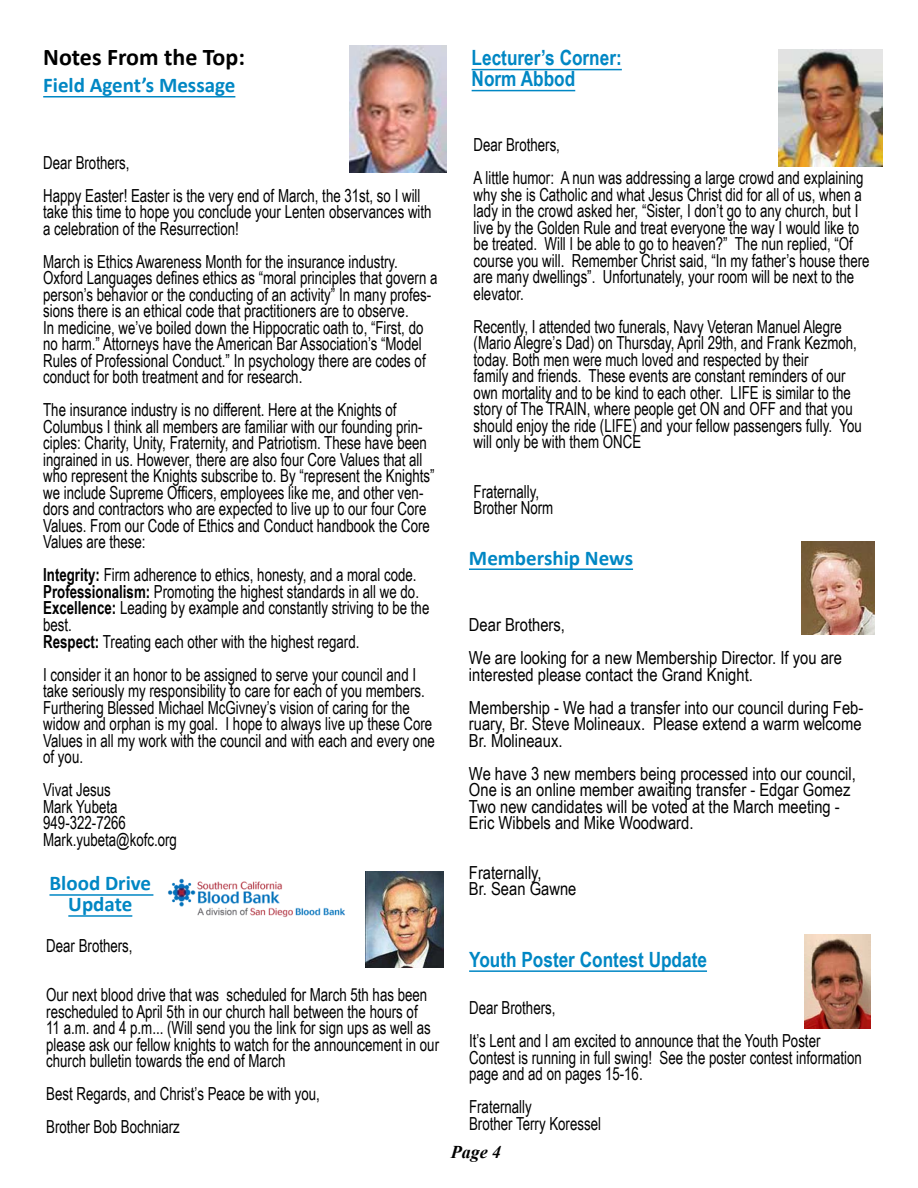
<style>
.page{position:relative;width:918px;height:1188px;background:#fff}
.page>*{position:absolute;margin:0;border:0;box-sizing:border-box;transform-origin:0 0}
.t1{font:700 24px "Calibri";color:#000}
.t2{font:700 21px/21px "Arial Narrow";color:#0087c4}
.t3{font:700 21px/21px "Calibri";color:#0087c4;text-align:center}
.t4{font:18px/16.5px "Arial Narrow";color:#000;scale:.9 1}
.t5{font:18px/16.5px "Arial Narrow";color:#000}
.t6{font:italic 700 18px "Times New Roman";color:#000}
.s1{font-weight:700}
</style>
<div class="page">
<hr style="left:43px;top:96px;width:192px;height:2px;background:#0087c4">
<img style="left:349px;top:46px;width:98px;height:126px">
<img style="left:779px;top:50px;width:104px;height:116px">
<hr style="left:472px;top:69px;width:150px;height:1px;background:#0087c4">
<hr style="left:472px;top:90px;width:103px;height:1px;background:#0087c4">
<hr style="left:49px;top:894px;width:104px;height:2px;background:#0087c4">
<hr style="left:68px;top:915px;width:64px;height:2px;background:#0087c4">
<img style="left:365px;top:872px;width:79px;height:96px">
<img style="left:168px;top:878px;width:177px;height:40px">
<hr style="left:469px;top:568px;width:164px;height:2px;background:#0087c4">
<img style="left:801px;top:541px;width:74px;height:94px">
<hr style="left:469px;top:970px;width:238px;height:2px;background:#0087c4">
<img style="left:804px;top:934px;width:66px;height:95px">
<h1 class="t1" style="left:43px;top:40px;width:203px">Notes From the Top:</h1>
<p class="t3" style="left:43px;top:75px;width:194px">Field Agent’s Message</p>
<p class="t2" style="left:472px;top:46px;width:152px">Lecturer’s Corner:<br>Norm Abbod</p>
<p class="t4" style="left:43px;top:145px;width:421px;line-height:33px">Dear Brothers,<br>Happy Easter! Easter is the very end of March, the 31st, so I will</p>
<p class="t4" style="left:43px;top:203px;width:433px">take this time to hope you conclude your Lenten observances with a celebration of the Resurrection!</p>
<p class="t4" style="left:43px;top:253px;width:440px">March is Ethics Awareness Month for the insurance industry.<br>Oxford Languages defines ethics as “moral principles that govern a person’s behavior or the conducting of an activity” In many profes&shy;sions there is an ethical code that practitioners are to observe.<br>In medicine, we’ve boiled down the Hippocratic oath to, “First, do no harm.” Attorneys have the American Bar Association’s “Model Rules of Professional Conduct.” In psychology there are codes of conduct for both treatment and for research.</p>
<p class="t4" style="left:43px;top:401px;width:436px">The insurance industry is no different. Here at the Knights of Columbus I think all members are familiar with our founding prin&shy;ciples: Charity, Unity, Fraternity, and Patriotism. These have been ingrained in us. However, there are also four Core Values that all who represent the Knights subscribe to. By “represent the Knights” we include Supreme Officers, employees like me, and other ven&shy;dors and contractors who are expected to live up to our four Core Values. From our Code of Ethics and Conduct handbook the Core Values are these:</p>
<p class="t4" style="left:43px;top:566px;width:431px"><span class="s1">Integrity:</span> Firm adherence to ethics, honesty, and a moral code.<br><span class="s1">Professionalism:</span> Promoting the highest standards in all we do.<br><span class="s1">Excellence:</span> Leading by example and constantly striving to be the best.<br><span class="s1">Respect:</span> Treating each other with the highest regard.</p>
<p class="t4" style="left:43px;top:665px;width:437px">I consider it an honor to be assigned to serve your council and I take seriously my responsibility to care for each of you members.<br>Furthering Blessed Michael McGivney’s vision of caring for the widow and orphan is my goal. I hope to always live up these Core Values in all my work with the council and with each and every one of you.</p>
<p class="t4" style="left:43px;top:781px;width:150px">Vivat Jesus<br>Mark Yubeta<br>949-322-7266<br>Mark.yubeta@kofc.org</p>
<p class="t3" style="left:49px;top:873px;width:103px">Blood Drive<br>Update</p>
<p class="t4" style="left:46px;top:936px;width:97px">Dear Brothers,</p>
<p class="t4" style="left:46px;top:986px;width:438px">Our next blood drive that was scheduled for March 5th has been rescheduled to April 5th in our church hall between the hours of<br>11 a.m. and 4 p.m... (Will send you the link for sign ups as well as please ask our fellow knights to watch for the announcement in our church bulletin towards the end of March</p>
<p class="t4" style="left:46px;top:1077px;width:306px;line-height:33px">Best Regards, and Christ’s Peace be with you,<br>Brother Bob Bochniarz</p>
<p class="t4" style="left:474px;top:128px;width:435px;line-height:33px">Dear Brothers,<br>A little humor: A nun was addressing a large crowd and explaining</p>
<p class="t4" style="left:474px;top:186px;width:441px">why she is Catholic and what Jesus Christ did for all of us, when a lady in the crowd asked her, “Sister, I don’t go to any church, but I live by the Golden Rule and treat everyone the way I would like to be treated. Will I be able to go to heaven?” The nun replied, “Of course you will. Remember Christ said, “In my father’s house there are many dwellings”. Unfortunately, your room will be next to the elevator.</p>
<p class="t4" style="left:474px;top:318px;width:433px">Recently, I attended two funerals, Navy Veteran Manuel Alegre (Mario Alegre’s Dad) on Thursday, April 29th, and Frank Kezmoh, today. Both men were much loved and respected by their<br>family and friends. These events are constant reminders of our own mortality and to be kind to each other. LIFE is similar to the story of The TRAIN, where people get ON and OFF and that you should enjoy the ride (LIFE) and your fellow passengers fully. You will only be with them ONCE</p>
<p class="t4" style="left:474px;top:483px;width:90px">Fraternally,<br>Brother Norm</p>
<p class="t3" style="left:469px;top:547px;width:166px">Membership News</p>
<p class="t5" style="left:469px;top:608px;width:375px;line-height:33px">Dear Brothers,<br>We are looking for a new Membership Director. If you are</p>
<p class="t5" style="left:469px;top:657px;width:396px;line-height:33px">interested please contact the Grand Knight.<br>Membership - We had a transfer into our council during Feb-</p>
<p class="t5" style="left:469px;top:715px;width:394px">ruary, Br. Steve Molineaux. Please extend a warm welcome<br>Br. Molineaux.</p>
<p class="t5" style="left:469px;top:765px;width:388px">We have 3 new members being processed into our council, One is an online member awaiting transfer - Edgar Gomez Two new candidates will be voted at the March meeting - Eric Wibbels and Mike Woodward.</p>
<p class="t5" style="left:469px;top:864px;width:109px">Fraternally,<br>Br. Sean Gawne</p>
<p class="t2" style="left:469px;top:948px;width:239px">Youth Poster Contest Update</p>
<p class="t4" style="left:469px;top:991px;width:392px;line-height:33px">Dear Brothers,<br>It’s Lent and I am excited to announce that the Youth Poster</p>
<p class="t4" style="left:469px;top:1049px;width:438px">Contest is running in full swing! See the poster contest information page and ad on pages 15-16.</p>
<p class="t4" style="left:469px;top:1098px;width:148px">Fraternally<br>Brother Terry Koressel</p>
<p class="t6" style="left:451px;top:1139px;width:52px">Page 4</p>
</div>
